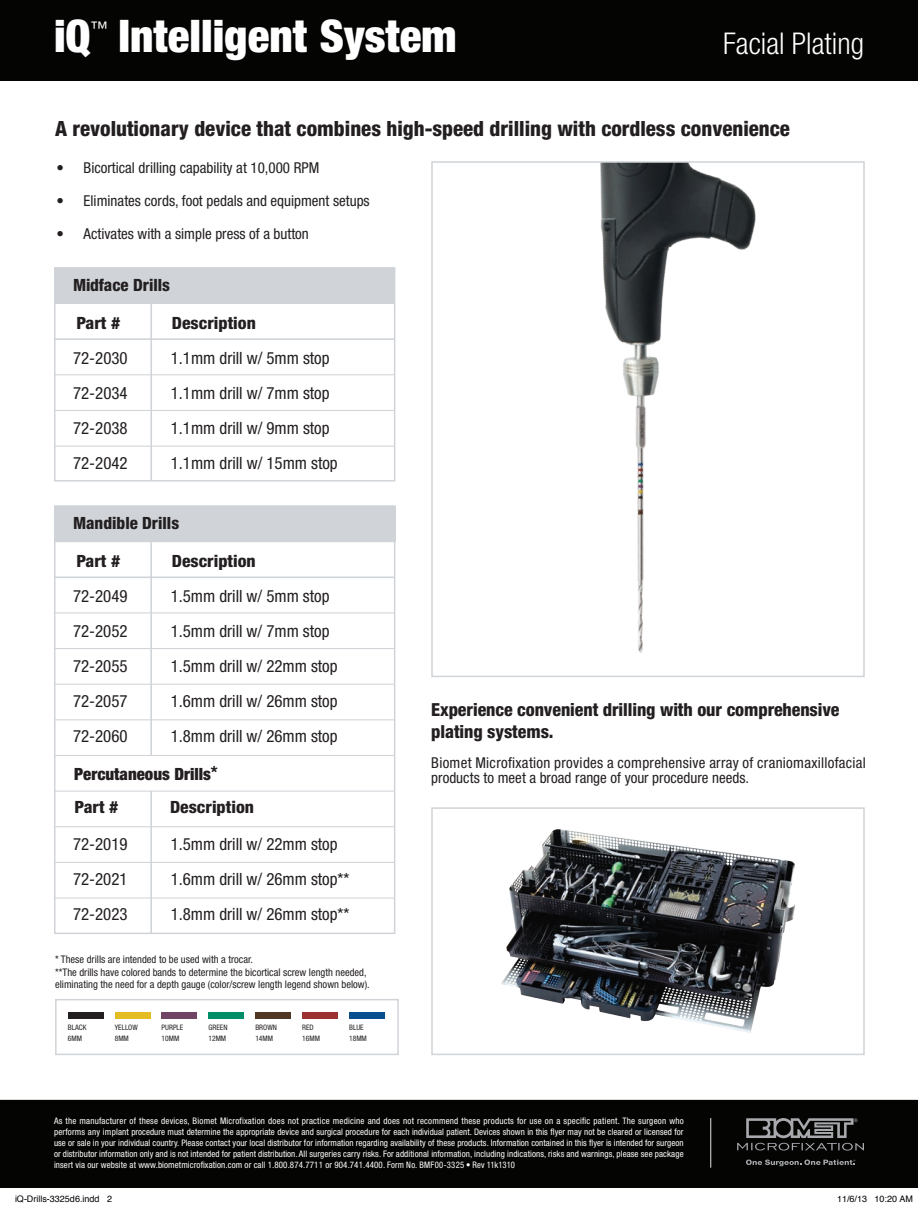
<style>
.page{position:relative;width:918px;height:1206px;background:#fff}
.page>*{position:absolute;margin:0;border:0;box-sizing:border-box;transform-origin:0 0}
.t1{font:900 condensed 45px "Helvetica Neue LT Std";color:#fff}
.t2{font:300 condensed 30px "Helvetica Neue LT Std";color:#fff}
.t3{font:800 condensed 21px "Helvetica Neue LT Std";color:#231f20}
.t4{font:800 condensed 18px "Helvetica Neue LT Std";letter-spacing:-.005em;color:#231f20}
.t5{font:condensed 17.55px "Helvetica Neue LT Std";color:#fff}
.t6{font:condensed 16.95px/34.8px "Helvetica Neue LT Std";color:#231f20;text-align:justify}
.t7{font:800 condensed 16.95px "Helvetica Neue LT Std";color:#231f20;scale:1.05 1}
.t8{font:800 condensed 16.95px "Helvetica Neue LT Std";color:#231f20}
.t9{font:900 condensed 16.95px "Helvetica Neue LT Std";color:#231f20}
.t10{font:condensed 15px "Helvetica Neue LT Std";color:#231f20}
.t11{font:condensed 15px "Helvetica Neue LT Std";letter-spacing:.02em;color:#231f20}
.t12{font:condensed 10.5px "Helvetica Neue LT Std";color:#231f20}
.t13{font:condensed 9px/10.8px "Helvetica Neue LT Std";letter-spacing:.01em;color:#fff;text-align:justify}
.t14{font:9px "Helvetica";color:#000}
.t15{font:condensed 7.5px/10.8px "Helvetica Neue LT Std";color:#231f20}
</style>
<div class="page">
<img style="left:0;top:0;width:918px;height:1188px">
<svg style="left:746px;top:1160px;width:109px;height:6px"></svg>
<svg style="left:737px;top:1118px;width:127px;height:33px;background:#373838"></svg>
<hr style="left:710px;top:1118px;width:1px;height:50px;background:#c7c8ca">
<img style="left:434px;top:164px;width:428px;height:510px">
<div style="left:431px;top:161px;width:434px;height:516px;border:2px solid #d0d4d8"></div>
<div style="left:68px;top:1013px;width:35px;height:6px;background:#231f20"></div>
<div style="left:349px;top:1013px;width:36px;height:6px;background:#084f8f"></div>
<div style="left:302px;top:1013px;width:36px;height:6px;background:#9b3131"></div>
<div style="left:255px;top:1013px;width:36px;height:6px;background:#4f3724"></div>
<div style="left:208px;top:1013px;width:36px;height:6px;background:#008e66"></div>
<div style="left:162px;top:1013px;width:35px;height:6px;background:#6f4464"></div>
<div style="left:115px;top:1013px;width:35px;height:6px;background:#e3bd23"></div>
<div style="left:55px;top:999px;width:344px;height:56px;border:2px solid #d0d4d8"></div>
<img style="left:496px;top:826px;width:304px;height:211px">
<div style="left:431px;top:807px;width:434px;height:248px;border:2px solid #d0d4d8"></div>
<div style="left:55px;top:268px;width:340px;height:36px;background:#d0d4d8"></div>
<hr style="left:150px;top:289px;width:2px;height:191px;background:#d0d4d8">
<hr style="left:55px;top:338px;width:340px;height:2px;background:#d0d4d8">
<hr style="left:55px;top:374px;width:340px;height:1px;background:#d0d4d8">
<hr style="left:55px;top:410px;width:340px;height:1px;background:#d0d4d8">
<hr style="left:55px;top:446px;width:340px;height:1px;background:#d0d4d8">
<div style="left:54px;top:267px;width:341px;height:215px;border:2px solid #d0d4d8"></div>
<div style="left:55px;top:506px;width:341px;height:36px;background:#d0d4d8"></div>
<hr style="left:150px;top:527px;width:2px;height:229px;background:#d0d4d8">
<hr style="left:55px;top:577px;width:340px;height:1px;background:#d0d4d8">
<hr style="left:55px;top:612px;width:340px;height:1px;background:#d0d4d8">
<hr style="left:55px;top:648px;width:340px;height:1px;background:#d0d4d8">
<hr style="left:55px;top:684px;width:340px;height:1px;background:#d0d4d8">
<hr style="left:55px;top:719px;width:340px;height:1px;background:#d0d4d8">
<hr style="left:55px;top:826px;width:340px;height:1px;background:#d0d4d8">
<hr style="left:55px;top:862px;width:340px;height:1px;background:#d0d4d8">
<hr style="left:55px;top:898px;width:340px;height:1px;background:#d0d4d8">
<hr style="left:150px;top:791px;width:2px;height:142px;background:#d0d4d8">
<hr style="left:55px;top:791px;width:340px;height:1px;background:#d0d4d8">
<hr style="left:55px;top:755px;width:340px;height:1px;background:#d0d4d8">
<div style="left:54px;top:505px;width:341px;height:429px;border:2px solid #d0d4d8"></div>
<h1 class="t1" style="left:54px;top:8px;width:38px">iQ</h1>
<h3 class="t5" style="left:91px;top:18px;width:19px">™</h3>
<h1 class="t1" style="left:119px;top:8px;width:339px">Intelligent System</h1>
<h2 class="t2" style="left:723px;top:26px;width:142px">Facial Plating</h2>
<p class="t3" style="left:55px;top:116px;width:736px">A revolutionary device that combines high-speed drilling with cordless convenience</p>
<p class="t10" style="left:57px;top:159px;width:264px">• Bicortical drilling capability at 10,000 RPM</p>
<p class="t10" style="left:57px;top:192px;width:315px">• Eliminates cords, foot pedals and equipment setups</p>
<p class="t10" style="left:57px;top:225px;width:254px">• Activates with a simple press of a button</p>
<p class="t8" style="left:73px;top:275px;width:98px">Midface Drills</p>
<p class="t7" style="left:76px;top:312px;width:43px">Part #</p>
<p class="t7" style="left:172px;top:312px;width:81px">Description</p>
<p class="t6" style="left:73px;top:341px;width:56px">72-2030<br>72-2034<br>72-2038<br>72-2042</p>
<p class="t6" style="left:171px;top:341px;width:168px;text-align:left">1.1mm drill w/ 5mm stop<br>1.1mm drill w/ 7mm stop<br>1.1mm drill w/ 9mm stop<br>1.1mm drill w/ 15mm stop</p>
<p class="t8" style="left:73px;top:513px;width:108px">Mandible Drills</p>
<p class="t7" style="left:76px;top:550px;width:43px">Part #</p>
<p class="t7" style="left:172px;top:550px;width:81px">Description</p>
<p class="t6" style="left:73px;top:579px;width:56px">72-2049<br>72-2052<br>72-2055<br>72-2057<br>72-2060</p>
<p class="t6" style="left:171px;top:579px;width:168px;text-align:left">1.5mm drill w/ 5mm stop<br>1.5mm drill w/ 7mm stop<br>1.5mm drill w/ 22mm stop<br>1.6mm drill w/ 26mm stop<br>1.8mm drill w/ 26mm stop</p>
<p class="t9" style="left:74px;top:764px;width:145px">Percutaneous Drills<sup>*</sup></p>
<p class="t7" style="left:75px;top:797px;width:43px">Part #</p>
<p class="t7" style="left:170px;top:797px;width:81px">Description</p>
<p class="t6" style="left:73px;top:827px;width:56px">72-2019<br>72-2021<br>72-2023</p>
<p class="t6" style="left:171px;top:827px;width:180px;text-align:left">1.5mm drill w/ 22mm stop<br>1.6mm drill w/ 26mm stop**<br>1.8mm drill w/ 26mm stop**</p>
<p class="t12" style="left:55px;top:953px;width:199px">* These drills are intended to be used with a trocar.</p>
<p class="t12" style="left:55px;top:966px;width:313px">**The drills have colored bands to determine the bicortical screw length needed,</p>
<p class="t12" style="left:55px;top:979px;width:316px">eliminating the need for a depth gauge (color/screw length legend shown below).</p>
<p class="t15" style="left:68px;top:1022px;width:20px">BLACK<br>6MM</p>
<p class="t15" style="left:115px;top:1022px;width:25px">YELLOW<br>8MM</p>
<p class="t15" style="left:162px;top:1022px;width:23px">PURPLE<br>10MM</p>
<p class="t15" style="left:208px;top:1022px;width:21px">GREEN<br>12MM</p>
<p class="t15" style="left:255px;top:1022px;width:23px">BROWN<br>14MM</p>
<p class="t15" style="left:302px;top:1022px;width:19px">RED<br>16MM</p>
<p class="t15" style="left:349px;top:1022px;width:19px">BLUE<br>18MM</p>
<p class="t4" style="left:431px;top:698px;width:410px">Experience convenient drilling with our comprehensive</p>
<p class="t4" style="left:431px;top:720px;width:124px">plating systems.</p>
<p class="t11" style="left:431px;top:754px;width:436px">Biomet Microfixation provides a comprehensive array of craniomaxillofacial</p>
<p class="t10" style="left:431px;top:769px;width:319px">products to meet a broad range of your procedure needs.</p>
<p class="t13" style="left:54px;top:1116px;width:631px">As the manufacturer of these devices, Biomet Microfixation does not practice medicine and does not recommend these products for use on a specific patient. The surgeon who performs any implant procedure must determine the appropriate device and surgical procedure for each individual patient. Devices shown in this flyer may not be cleared or licensed for use or sale in your individual country. Please contact your local distributor for information regarding availability of these products. Information contained in this flyer is intended for surgeon or distributor information only and is not intended for patient distribution. All surgeries carry risks. For additional information, including indications, risks and warnings, please see package insert via our website at www.biometmicrofixation.com or call 1.800.874.7711 or 904.741.4400. Form No. BMF00-3325 • Rev 11k1310</p>
<p class="t14" style="left:15px;top:1191px;width:99px">iQ-Drills-3325d6.indd 2</p>
<p class="t14" style="left:837px;top:1191px;width:78px">11/6/13 10:20 AM</p>
</div>
